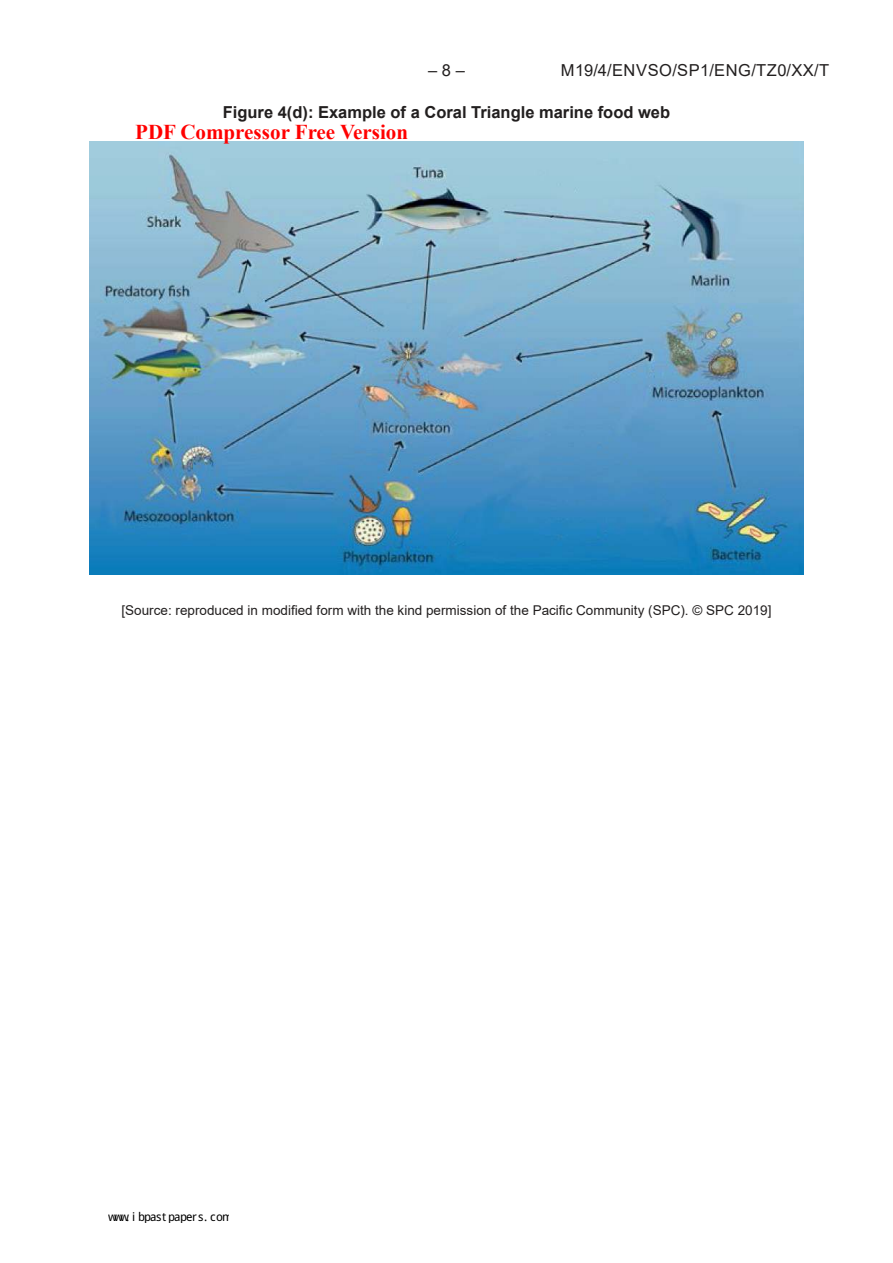
<style>
.page{position:relative;width:893px;height:1263px;background:#fff}
.page>*{position:absolute;margin:0;border:0;box-sizing:border-box;transform-origin:0 0}
.t1{font:700 21px "Times New Roman";color:#f00}
.t2{font:700 16.5px "Arial";color:#221f1f}
.t3{font:16.5px "Arial";letter-spacing:.035em;color:#221f1f}
.t4{font:13.5px "Arial";color:#221f1f}
.t5{font:12px "Droid Sans Fallback";letter-spacing:-.08em;color:#000}
</style>
<div class="page">
<img style="left:89px;top:142px;width:715px;height:432px">
<p class="t3" style="left:428px;top:64px;width:38px">– 8 –</p>
<p class="t3" style="left:561px;top:64px;width:270px">M19/4/ENVSO/SP1/ENG/TZ0/XX/T</p>
<p class="t2" style="left:223px;top:106px;width:449px">Figure 4(d): Example of a Coral Triangle marine food web</p>
<h1 class="t1" style="left:135px;top:125px;width:275px">PDF Compressor Free Version</h1>
<p class="t4" style="left:121px;top:605px;width:651px">[Source: reproduced in modified form with the kind permission of the Pacific Community (SPC). © SPC 2019]</p>
<p class="t5" style="left:108px;top:1208px;width:126px">www. i bpast papers. com</p>
</div>
